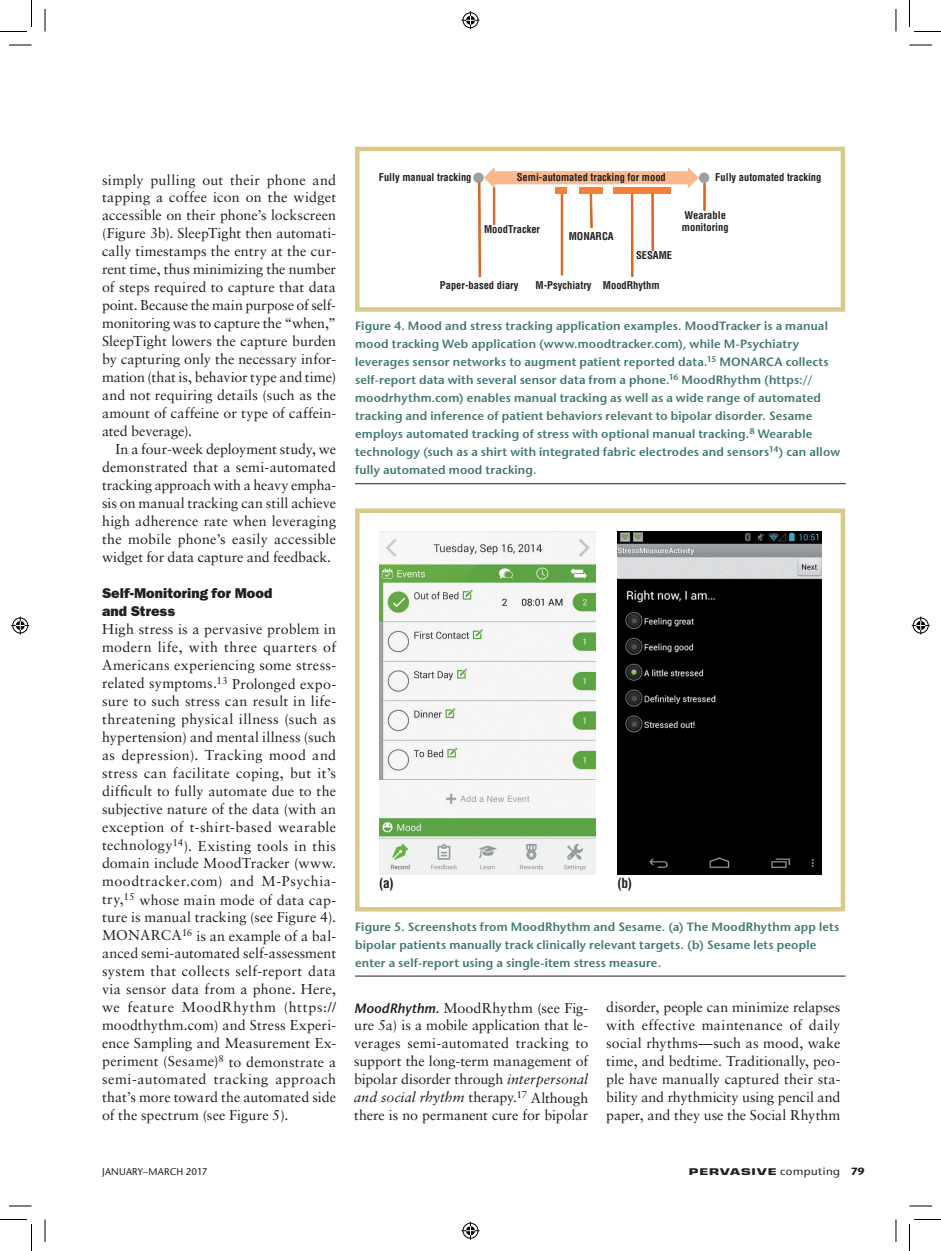
<style>
.page{position:relative;width:941px;height:1251px;background:#fff}
.page>*{position:absolute;margin:0;border:0;box-sizing:border-box;transform-origin:0 0}
.t1{font:14.25px/18px "Sabon LT Std";color:#231f20;text-align:justify}
.t2{font:14.25px/18px "ITC Franklin Gothic Std Hvy";color:#231f20}
.t3{font:700 condensed 13.5px "Helvetica LT Std";color:#231f20}
.t4{font:600 12px/18px "Stone Sans Std";letter-spacing:.015em;color:#427874}
.t5{font:700 condensed 10.5px/12.6px "Helvetica LT Std";color:#231f20}
.t6{font:500 9.75px "Stone Sans Std";letter-spacing:.015em;color:#231f20}
.t7{font:700 9px "Eurostile LT Std";letter-spacing:.07em;color:#231f20;scale:1.5 1}
.s1{font-family:"Stone Sans Std";font-weight:600;font-style:italic;font-size:13.5px}
.s2{font-style:italic}
.s3{font-family:"Stone Sans Std";font-weight:500;font-size:10.5px}
.s4{font-family:"Stone Sans Std";font-size:10.5px}
</style>
<div class="page">
<div style="left:355px;top:147px;width:490px;height:165px;border:4px solid #d9ca8b"></div>
<div style="left:473px;top:173px;width:11px;height:10px;background:#9ca0a4;border-radius:50%"></div>
<div style="left:698px;top:173px;width:11px;height:10px;background:#9ca0a4;border-radius:50%"></div>
<div style="left:703px;top:183px;width:2px;height:27px;background:#dc6526;border:1px solid #dc6526"></div>
<svg style="left:478px;top:167px;width:220px;height:110px"></svg>
<div style="left:631px;top:193px;width:2px;height:84px;border:1px solid #dc6526"></div>
<div style="left:579px;top:187px;width:23px;height:6px;background:#f48137"></div>
<div style="left:561px;top:192px;width:1px;height:83px;background:#dc6526;border:1px solid #dc6526"></div>
<div style="left:555px;top:187px;width:12px;height:6px;background:#f48137"></div>
<div style="left:613px;top:187px;width:37px;height:6px;background:#f48137"></div>
<div style="left:651px;top:193px;width:2px;height:58px;border:1px solid #dc6526"></div>
<div style="left:633px;top:187px;width:38px;height:6px;background:#f48137"></div>
<hr style="left:355px;top:483px;width:490px;height:1px;background:#231f20">
<hr style="left:355px;top:976px;width:490px;height:1px;background:#231f20">
<div style="left:355px;top:508px;width:490px;height:404px;border:4px solid #d9ca8b"></div>
<img style="left:379px;top:532px;width:216px;height:342px">
<img style="left:617px;top:532px;width:204px;height:342px">
<svg style="left:9px;top:45px;width:23px;height:1px"></svg>
<svg style="left:909px;top:45px;width:23px;height:1px"></svg>
<svg style="left:9px;top:1206px;width:23px;height:1px"></svg>
<svg style="left:909px;top:1206px;width:23px;height:1px"></svg>
<svg style="left:45px;top:9px;width:1px;height:23px"></svg>
<svg style="left:45px;top:1220px;width:1px;height:22px"></svg>
<svg style="left:895px;top:9px;width:1px;height:23px"></svg>
<svg style="left:895px;top:1220px;width:1px;height:22px"></svg>
<svg style="left:0;top:0;width:32px;height:32px"></svg>
<svg style="left:0;top:1219px;width:32px;height:32px"></svg>
<svg style="left:909px;top:0;width:31px;height:32px"></svg>
<svg style="left:909px;top:1219px;width:31px;height:32px"></svg>
<svg style="left:461px;top:11px;width:18px;height:18px"></svg>
<svg style="left:461px;top:1222px;width:18px;height:18px"></svg>
<svg style="left:11px;top:616px;width:18px;height:18px"></svg>
<svg style="left:911px;top:616px;width:18px;height:18px"></svg>
<p class="t1" style="left:102px;top:170px;width:236px">simply pulling out their phone and tapping a coffee icon on the widget accessible on their phone’s lockscreen (Figure 3b). SleepTight then automati&shy;cally timestamps the entry at the cur&shy;rent time, thus minimizing the number of steps required to capture that data point. Because the main purpose of self&shy;monitoring was to capture the “when,” SleepTight lowers the capture burden by capturing only the necessary infor&shy;mation (that is, behavior type and time) and not requiring details (such as the amount of caffeine or type of caffein&shy;ated beverage).</p>
<p class="t1" style="left:102px;top:440px;width:235px;text-indent:13px">In a four-week deployment study, we demonstrated that a semi-automated tracking approach with a heavy empha&shy;sis on manual tracking can still achieve high adherence rate when leveraging the mobile phone’s easily accessible widget for data capture and feedback.</p>
<p class="t2" style="left:102px;top:585px;width:172px">Self-Monitoring for Mood and Stress</p>
<p class="t1" style="left:102px;top:620px;width:236px">High stress is a pervasive problem in modern life, with three quarters of Americans experiencing some stress&shy;related symptoms.<sup>13</sup> Prolonged expo&shy;sure to such stress can result in life&shy;threatening physical illness (such as hypertension) and mental illness (such as depression). Tracking mood and stress can facilitate coping, but it’s difficult to fully automate due to the subjective nature of the data (with an exception of t-shirt-based wearable technology<sup>14</sup>). Existing tools in this domain include MoodTracker (www. moodtracker.com) and M-Psychia&shy;try,<sup>15</sup> whose main mode of data cap&shy;ture is manual tracking (see Figure 4).<br>MONARCA<sup>16</sup> is an example of a bal&shy;anced semi-automated self-assessment system that collects self-report data via sensor data from a phone. Here, we feature MoodRhythm (https:// moodthythm.com) and Stress Experi&shy;ence Sampling and Measurement Ex&shy;periment (Sesame)<sup>8</sup> to demonstrate a semi-automated tracking approach that’s more toward the automated side of the spectrum (see Figure 5).</p>
<p class="t5" style="left:379px;top:171px;width:94px">Fully manual tracking</p>
<p class="t5" style="left:516px;top:171px;width:151px">Semi-automated tracking for mood</p>
<p class="t5" style="left:715px;top:171px;width:108px">Fully automated tracking</p>
<p class="t5" style="left:484px;top:222px;width:57px">MoodTracker</p>
<p class="t5" style="left:568px;top:229px;width:46px">MONARCA</p>
<p class="t5" style="left:636px;top:249px;width:38px">SESAME</p>
<p class="t5" style="left:440px;top:279px;width:80px">Paper-based diary</p>
<p class="t5" style="left:535px;top:278px;width:125px">M-Psychiatry MoodRhythm</p>
<p class="t5" style="left:682px;top:208px;width:48px">Wearable monitoring</p>
<p class="t4" style="left:355px;top:317px;width:486px">Figure 4. Mood and stress tracking application examples. MoodTracker is a manual mood tracking Web application (www.moodtracker.com), while M-Psychiatry leverages sensor networks to augment patient reported data.<sup>15</sup> MONARCA collects self-report data with several sensor data from a phone.<sup>16</sup> MoodRhythm (https:// moodrhythm.com) enables manual tracking as well as a wide range of automated tracking and inference of patient behaviors relevant to bipolar disorder. Sesame employs automated tracking of stress with optional manual tracking.<sup>8</sup> Wearable technology (such as a shirt with integrated fabric electrodes and sensors<sup>14</sup>) can allow fully automated mood tracking.</p>
<p class="t3" style="left:379px;top:875px;width:16px">(a)</p>
<p class="t3" style="left:617px;top:875px;width:16px">(b)</p>
<p class="t4" style="left:355px;top:918px;width:486px">Figure 5. Screenshots from MoodRhythm and Sesame. (a) The MoodRhythm app lets bipolar patients manually track clinically relevant targets. (b) Sesame lets people enter a self-report using a single-item stress measure.</p>
<p class="t1" style="left:354px;top:998px;width:235px"><span class="s1">MoodRhythm.</span> MoodRhythm (see Fig&shy;ure 5a) is a mobile application that le&shy;verages semi-automated tracking to support the long-term management of bipolar disorder through <span class="s2">interpersonal and social rhythm</span> therapy.<sup>17</sup> Although there is no permanent cure for bipolar</p>
<p class="t1" style="left:606px;top:998px;width:236px">disorder, people can minimize relapses with effective maintenance of daily social rhythms—such as mood, wake time, and bedtime. Traditionally, peo&shy;ple have manually captured their sta&shy;bility and rhythmicity using pencil and paper, and they use the Social Rhythm</p>
<p class="t6" style="left:102px;top:1165px;width:107px">JANUARY–MARCH 2017</p>
<p class="t7" style="left:689px;top:1166px;width:118px">PERVASIVE <span class="s3">COMPUTING</span> <span class="s4">79</span></p>
</div>
